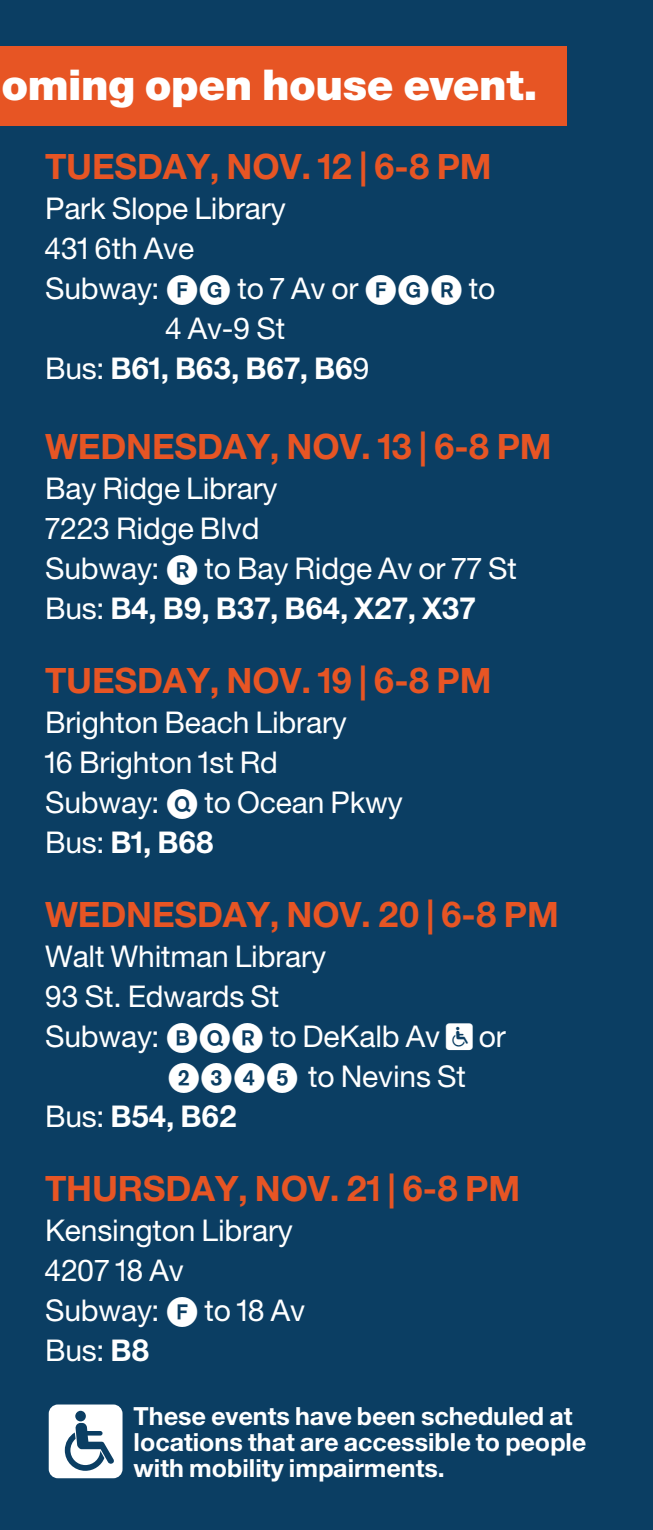
<style>
.page{position:relative;width:653px;height:1530px;background:#fff}
.page>*{position:absolute;margin:0;border:0;box-sizing:border-box;transform-origin:0 0}
.t1{font:900 42.5px "Helvetica Transit";letter-spacing:-.01em;color:#fff}
.t2{font:700 35px "Helvetica Transit";letter-spacing:-.005em;color:#e75524}
.t3{font:30px/40px "Helvetica Transit";letter-spacing:-.005em;color:#fff}
.t4{font:700 30px/40px "Helvetica Transit";letter-spacing:-.005em;color:#fff}
.t5{font:700 25px/26.2px "Helvetica Transit";color:#fff}
.s1{font-weight:400}
.s2{font-weight:700}
</style>
<div class="page">
<div style="left:0;top:0;width:652px;height:1530px;background:#0b3e63"></div>
<div style="left:0;top:46px;width:566px;height:79px;background:#e75524"></div>
<h1 class="t1" style="left:1px;top:59px;width:537px">oming open house event.</h1>
<p class="t2" style="left:45px;top:145px;width:448px">TUESDAY, NOV. 12 | 6-8 PM</p>
<p class="t3" style="left:45px;top:188px;width:242px">Park Slope Library<br>431 6th Ave<br>Subway:</p>
<p class="t3" style="left:237px;top:268px;width:123px">to 7 Av or</p>
<p class="t3" style="left:469px;top:268px;width:28px">to</p>
<p class="t4" style="left:45px;top:308px;width:326px;text-indent:121px"><span class="s1">4 Av-9 St<br>Bus:</span> B61, B63, B67, B6<span class="s1">9</span></p>
<p class="t2" style="left:45px;top:425px;width:508px">WEDNESDAY, NOV. 13 | 6-8 PM</p>
<p class="t3" style="left:45px;top:468px;width:234px">Bay Ridge Library<br>7223 Ridge Blvd<br>Subway:</p>
<p class="t3" style="left:45px;top:548px;width:473px;text-indent:159px">to Bay Ridge Av or 77 St<br>Bus: <span class="s2">B4, B9, B37, B64, X27, X37</span></p>
<p class="t2" style="left:45px;top:659px;width:448px">TUESDAY, NOV. 19 | 6-8 PM</p>
<p class="t3" style="left:45px;top:702px;width:303px">Brighton Beach Library<br>16 Brighton 1st Rd<br>Subway:</p>
<p class="t3" style="left:45px;top:782px;width:359px;text-indent:159px">to Ocean Pkwy<br>Bus: <span class="s2">B1, B68</span></p>
<p class="t2" style="left:45px;top:893px;width:515px">WEDNESDAY, NOV. 20 | 6-8 PM</p>
<p class="t3" style="left:45px;top:936px;width:282px">Walt Whitman Library<br>93 St. Edwards St<br>Subway:</p>
<p class="t3" style="left:270px;top:1016px;width:237px">to DeKalb Av ∑ or</p>
<p class="t3" style="left:308px;top:1056px;width:159px">to Nevins St</p>
<p class="t4" style="left:45px;top:1096px;width:193px"><span class="s1">Bus:</span> B54, B62</p>
<p class="t2" style="left:45px;top:1167px;width:476px">THURSDAY, NOV. 21 | 6-8 PM</p>
<p class="t3" style="left:45px;top:1210px;width:249px">Kensington Library<br>4207 18 Av<br>Subway:</p>
<p class="t3" style="left:204px;top:1290px;width:102px">to 18 Av</p>
<p class="t3" style="left:45px;top:1330px;width:106px">Bus: <span class="s2">B8</span></p>
<p class="t5" style="left:133px;top:1402px;width:454px">These events have been scheduled at locations that are accessible to people with mobility impairments.</p>
</div>
